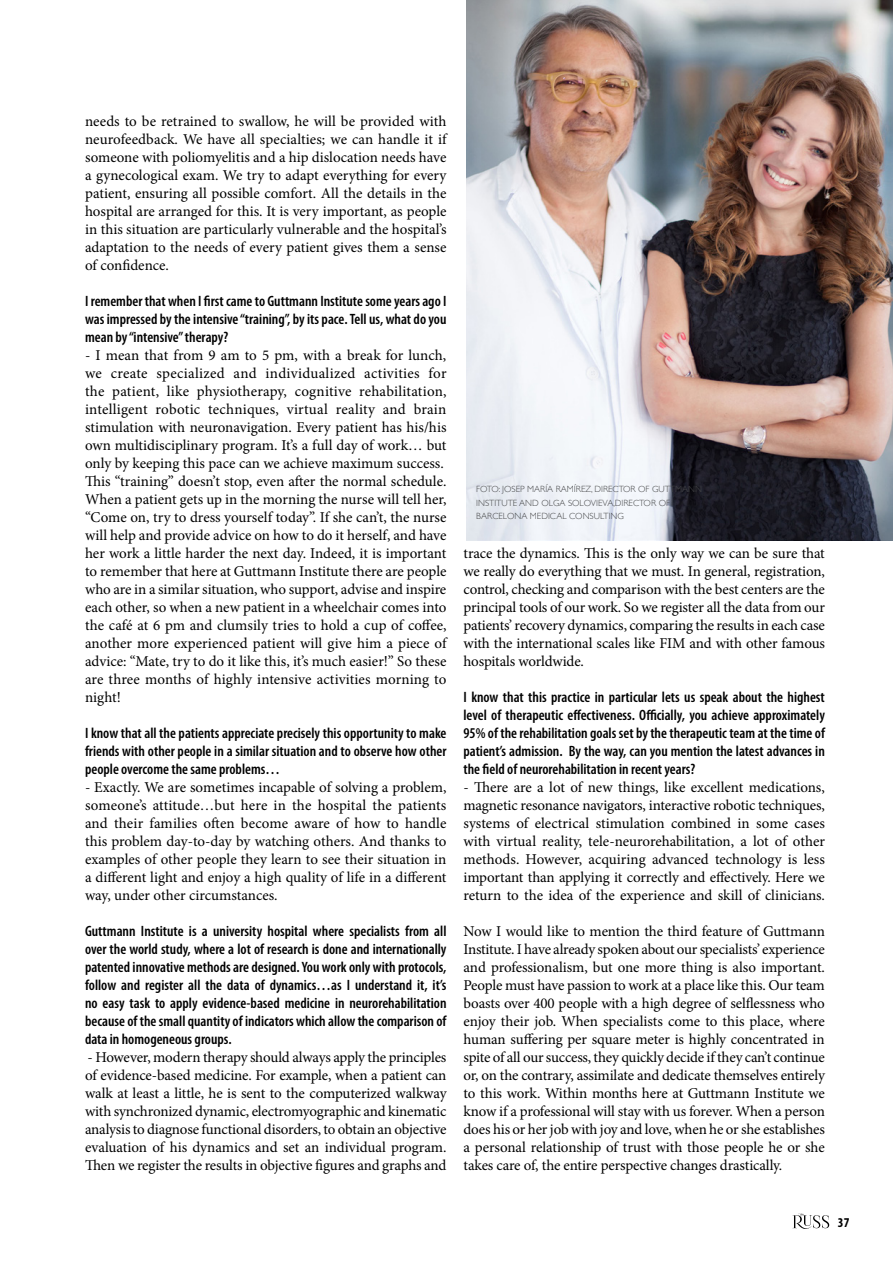
<style>
.page{position:relative;width:893px;height:1263px;background:#fff}
.page>*{position:absolute;margin:0;border:0;box-sizing:border-box;transform-origin:0 0}
.t1{font:15px/18px "Minion Pro";color:#000;text-align:justify}
.t2{font:600 condensed 15px/18px "Myriad Pro";color:#000;text-align:justify}
.t3{font:700 condensed 13.5px "Myriad Pro";color:#000}
.t4{font:300 9px "Gill Sans";color:#464749}
</style>
<div class="page">
<svg style="left:792px;top:1213px;width:37px;height:16px"></svg>
<img style="left:466px;top:0;width:427px;height:540px">
<p class="t1" style="left:85px;top:112px;width:363px">needs to be retrained to swallow, he will be provided with neurofeedback. We have all specialties; we can handle it if someone with poliomyelitis and a hip dislocation needs have a gynecological exam. We try to adapt everything for every patient, ensuring all possible comfort. All the details in the hospital are arranged for this. It is very important, as people in this situation are particularly vulnerable and the hospital’s adaptation to the needs of every patient gives them a sense of confidence.</p>
<p class="t2" style="left:85px;top:292px;width:363px">I remember that when I first came to Guttmann Institute some years ago I was impressed by the intensive “training”, by its pace. Tell us, what do you mean by “intensive” therapy?</p>
<p class="t1" style="left:85px;top:346px;width:363px;text-align:left">- I mean that from 9 am to 5 pm, with a break for lunch, we create specialized and individualized activities for the patient, like physiotherapy, cognitive rehabilitation, intelligent robotic techniques, virtual reality and brain stimulation with neuronavigation. Every patient has his/his own multidisciplinary program. It’s a full day of work… but only by keeping this pace can we achieve maximum success.<br>This “training” doesn’t stop, even after the normal schedule.<br>When a patient gets up in the morning the nurse will tell her, “Come on, try to dress yourself today”. If she can’t, the nurse will help and provide advice on how to do it herself, and have her work a little harder the next day. Indeed, it is important to remember that here at Guttmann Institute there are people who are in a similar situation, who support, advise and inspire each other, so when a new patient in a wheelchair comes into the café at 6 pm and clumsily tries to hold a cup of coffee, another more experienced patient will give him a piece of advice: “Mate, try to do it like this, it’s much easier!” So these are three months of highly intensive activities morning to night!</p>
<p class="t2" style="left:85px;top:724px;width:363px">I know that all the patients appreciate precisely this opportunity to make friends with other people in a similar situation and to observe how other people overcome the same problems…</p>
<p class="t1" style="left:85px;top:778px;width:363px">- Exactly. We are sometimes incapable of solving a problem, someone’s attitude…but here in the hospital the patients and their families often become aware of how to handle this problem day-to-day by watching others. And thanks to examples of other people they learn to see their situation in a different light and enjoy a high quality of life in a different way, under other circumstances.</p>
<p class="t2" style="left:85px;top:922px;width:363px">Guttmann Institute is a university hospital where specialists from all over the world study, where a lot of research is done and internationally patented innovative methods are designed. You work only with protocols, follow and register all the data of dynamics…as I understand it, it’s no easy task to apply evidence-based medicine in neurorehabilitation because of the small quantity of indicators which allow the comparison of data in homogeneous groups.</p>
<p class="t1" style="left:85px;top:1048px;width:363px">- However, modern therapy should always apply the principles of evidence-based medicine. For example, when a patient can walk at least a little, he is sent to the computerized walkway with synchronized dynamic, electromyographic and kinematic analysis to diagnose functional disorders, to obtain an objective evaluation of his dynamics and set an individual program.<br>Then we register the results in objective figures and graphs and</p>
<p class="t4" style="left:476px;top:482px;width:11px">FOTO</p>
<p class="t4" style="left:499px;top:482px;width:12px">: JOSEP</p>
<p class="t4" style="left:527px;top:482px;width:80px">MARÍA RAM ÍREZ, DIRECTOR</p>
<p class="t4" style="left:638px;top:482px;width:34px">OF GUTTMANN</p>
<p class="t4" style="left:476px;top:496px;width:8px">INSTIT</p>
<p class="t4" style="left:501px;top:496px;width:26px">UTE AND</p>
<p class="t4" style="left:541px;top:496px;width:14px">OLGA</p>
<p class="t4" style="left:568px;top:496px;width:11px">SOLOVIEVA</p>
<p class="t4" style="left:613px;top:496px;width:15px">,DIRECTOR</p>
<p class="t4" style="left:659px;top:496px;width:13px">O F</p>
<p class="t4" style="left:476px;top:509px;width:12px">BARCELONA</p>
<p class="t4" style="left:530px;top:509px;width:13px">MEDICAL</p>
<p class="t4" style="left:569px;top:509px;width:14px">CONS</p>
<p class="t4" style="left:594px;top:509px;width:12px">ULTING</p>
<p class="t1" style="left:463px;top:544px;width:363px">trace the dynamics. This is the only way we can be sure that we really do everything that we must. In general, registration, control, checking and comparison with the best centers are the principal tools of our work. So we register all the data from our patients’ recovery dynamics, comparing the results in each case with the international scales like FIM and with other famous hospitals worldwide.</p>
<p class="t2" style="left:463px;top:688px;width:363px">I know that this practice in particular lets us speak about the highest level of therapeutic effectiveness. Officially, you achieve approximately 95% of the rehabilitation goals set by the therapeutic team at the time of patient’s admission. By the way, can you mention the latest advances in the field of neurorehabilitation in recent years?</p>
<p class="t1" style="left:463px;top:778px;width:363px">- There are a lot of new things, like excellent medications, magnetic resonance navigators, interactive robotic techniques, systems of electrical stimulation combined in some cases with virtual reality, tele-neurorehabilitation, a lot of other methods. However, acquiring advanced technology is less important than applying it correctly and effectively. Here we return to the idea of the experience and skill of clinicians.</p>
<p class="t1" style="left:463px;top:922px;width:363px">Now I would like to mention the third feature of Guttmann Institute. I have already spoken about our specialists’ experience and professionalism, but one more thing is also important.<br>People must have passion to work at a place like this. Our team boasts over 400 people with a high degree of selflessness who enjoy their job. When specialists come to this place, where human suffering per square meter is highly concentrated in spite of all our success, they quickly decide if they can’t continue or, on the contrary, assimilate and dedicate themselves entirely to this work. Within months here at Guttmann Institute we know if a professional will stay with us forever. When a person does his or her job with joy and love, when he or she establishes a personal relationship of trust with those people he or she takes care of, the entire perspective changes drastically.</p>
<p class="t3" style="left:838px;top:1214px;width:13px">37</p>
</div>
